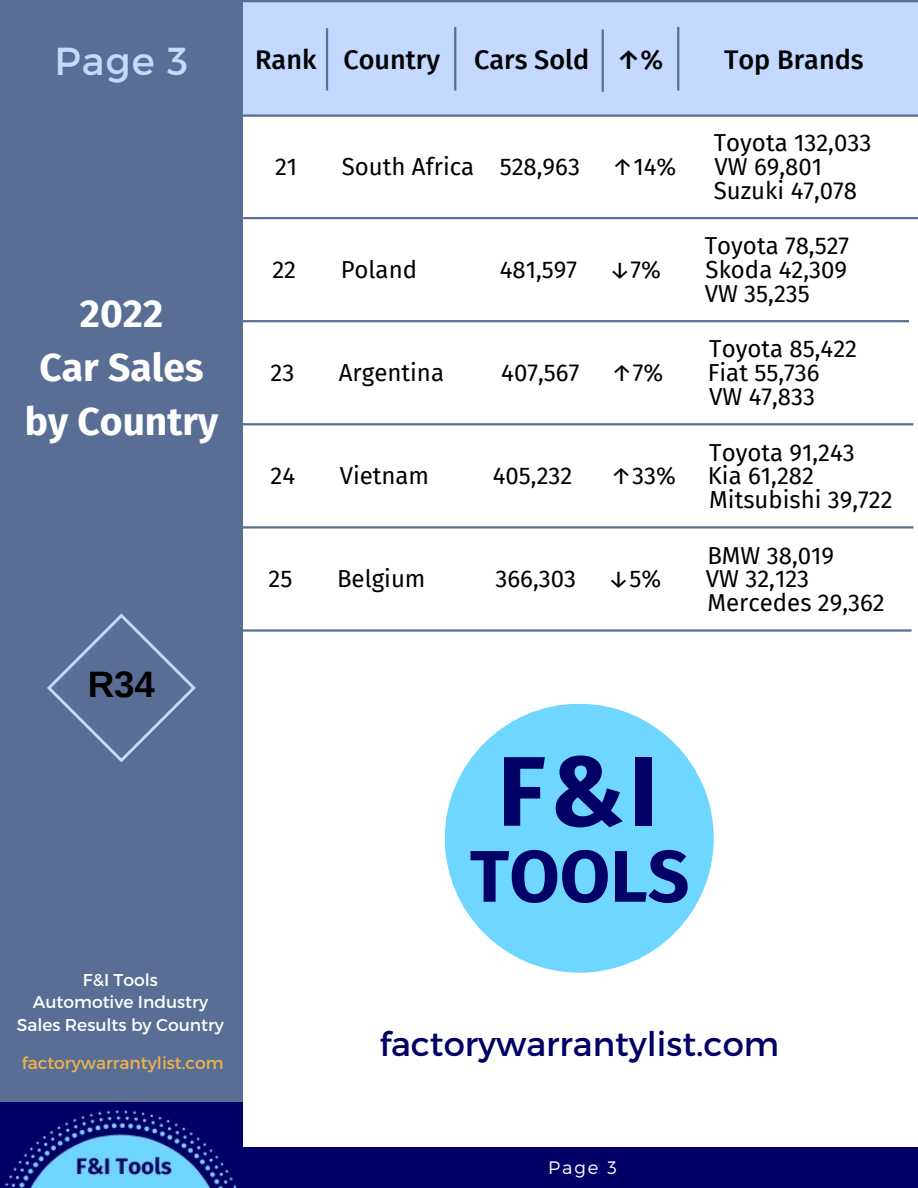
<style>
.page{position:relative;width:918px;height:1188px;background:#fff}
.page>*{position:absolute;margin:0;border:0;box-sizing:border-box;transform-origin:0 0}
.t1{font:700 98.85px "Fira Sans";color:#006}
.t2{font:700 73.05px "Fira Sans";color:#006}
.t3{font:700 39px/54px "Fira Sans";color:#fff;text-align:center}
.t4{font:39px "Montserrat";color:#c3d9ff}
.t5{font:700 36.75px "Arimo";color:#000}
.t6{font:33.9px "Montserrat";color:#006}
.t7{font:500 27px "Fira Sans";color:#000}
.t8{font:24px "Fira Sans";color:#000}
.t9{font:300 18px "Montserrat";color:#fff}
.t10{font:17.1px "Montserrat";color:#fff}
.t11{font:17.1px "Montserrat";color:#eeb14f}
</style>
<div class="page">
<div style="left:243px;top:0;width:675px;height:117px;background:#c3d9ff"></div>
<hr style="left:234px;top:320px;width:675px;height:2px;background:#586e94">
<hr style="left:237px;top:629px;width:675px;height:3px;background:#586e94">
<hr style="left:239px;top:423px;width:674px;height:2px;background:#586e94">
<div style="left:0;top:0;width:243px;height:1188px;background:#586e94"></div>
<hr style="left:241px;top:114px;width:677px;height:3px;background:#586e94">
<hr style="left:326px;top:28px;width:2px;height:63px;background:#586e94">
<hr style="left:602px;top:29px;width:2px;height:63px;background:#586e94">
<hr style="left:454px;top:27px;width:2px;height:64px;background:#586e94">
<hr style="left:677px;top:27px;width:2px;height:64px;background:#586e94">
<hr style="left:241px;top:0;width:677px;height:2px;background:#586e94">
<img style="left:0;top:1102px;width:243px;height:86px">
<div style="left:241px;top:1148px;width:677px;height:40px;background:#006"></div>
<hr style="left:243px;top:217px;width:675px;height:2px;background:#586e94">
<svg style="left:47px;top:613px;width:149px;height:150px"></svg>
<div style="left:445px;top:704px;width:269px;height:269px;background:#6fd6ff;border-radius:50%"></div>
<hr style="left:239px;top:526px;width:674px;height:3px;background:#586e94">
<p class="t4" style="left:55px;top:36px;width:135px">Page 3</p>
<p class="t3" style="left:25px;top:286px;width:195px">2022<br>Car Sales by Country</p>
<p class="t5" style="left:88px;top:664px;width:69px">R34</p>
<p class="t10" style="left:83px;top:969px;width:77px">F&amp;I Tools</p>
<p class="t10" style="left:33px;top:991px;width:177px">Automotive Industry</p>
<p class="t10" style="left:17px;top:1013px;width:209px">Sales Results by Country</p>
<p class="t11" style="left:22px;top:1051px;width:203px">factorywarrantylist.com</p>
<p class="t7" style="left:255px;top:44px;width:187px">Rank Country</p>
<p class="t7" style="left:474px;top:44px;width:191px">Cars Sold ↑%</p>
<p class="t7" style="left:724px;top:44px;width:141px">Top Brands</p>
<p class="t8" style="left:714px;top:129px;width:159px">Toyota 132,033</p>
<p class="t8" style="left:275px;top:152px;width:24px">21</p>
<p class="t8" style="left:342px;top:152px;width:240px">South Africa 528,963</p>
<p class="t8" style="left:612px;top:152px;width:66px">↑14%</p>
<p class="t8" style="left:715px;top:152px;width:109px">VW 69,801</p>
<p class="t8" style="left:714px;top:176px;width:145px">Suzuki 47,078</p>
<p class="t8" style="left:705px;top:232px;width:146px">Toyota 78,527</p>
<h4 class="t8" style="left:272px;top:256px;width:25px">22</h4>
<h4 class="t8" style="left:341px;top:256px;width:78px">Poland</h4>
<h4 class="t8" style="left:500px;top:256px;width:79px">481,597</h4>
<h4 class="t8" style="left:609px;top:256px;width:54px">↓7%</h4>
<h4 class="t8" style="left:706px;top:256px;width:143px">Skoda 42,309</h4>
<h3 class="t8" style="left:705px;top:279px;width:107px">VW 35,235</h3>
<p class="t8" style="left:709px;top:335px;width:149px">Toyota 85,422</p>
<p class="t8" style="left:271px;top:359px;width:25px">23</p>
<p class="t8" style="left:339px;top:359px;width:107px">Argentina</p>
<p class="t8" style="left:501px;top:359px;width:80px">407,567</p>
<p class="t8" style="left:611px;top:359px;width:54px">↑7%</p>
<p class="t8" style="left:708px;top:359px;width:113px">Fiat 55,736</p>
<p class="t8" style="left:709px;top:382px;width:107px">VW 47,833</p>
<p class="t8" style="left:709px;top:438px;width:147px">Toyota 91,243</p>
<p class="t8" style="left:271px;top:462px;width:26px">24</p>
<p class="t8" style="left:340px;top:462px;width:91px">Vietnam</p>
<p class="t8" style="left:493px;top:462px;width:81px">405,232</p>
<p class="t8" style="left:611px;top:462px;width:67px">↑33%</p>
<p class="t8" style="left:708px;top:462px;width:108px">Kia 61,282</p>
<p class="t8" style="left:709px;top:485px;width:185px">Mitsubishi 39,722</p>
<h2 class="t8" style="left:707px;top:541px;width:128px">BMW 38,019</h2>
<p class="t8" style="left:269px;top:565px;width:25px">25</p>
<p class="t8" style="left:337px;top:565px;width:90px">Belgium</p>
<p class="t8" style="left:495px;top:565px;width:82px">366,303</p>
<p class="t8" style="left:608px;top:565px;width:55px">↓5%</p>
<p class="t8" style="left:706px;top:565px;width:105px">VW 32,123</p>
<h6 class="t8" style="left:707px;top:588px;width:179px">Mercedes 29,362</h6>
<h1 class="t1" style="left:498px;top:733px;width:162px">F&amp;I</h1>
<h1 class="t2" style="left:470px;top:833px;width:221px">TOOLS</h1>
<p class="t6" style="left:379px;top:1022px;width:401px">factorywarrantylist.com</p>
<p class="t9" style="left:548px;top:1155px;width:70px">Page 3</p>
</div>
